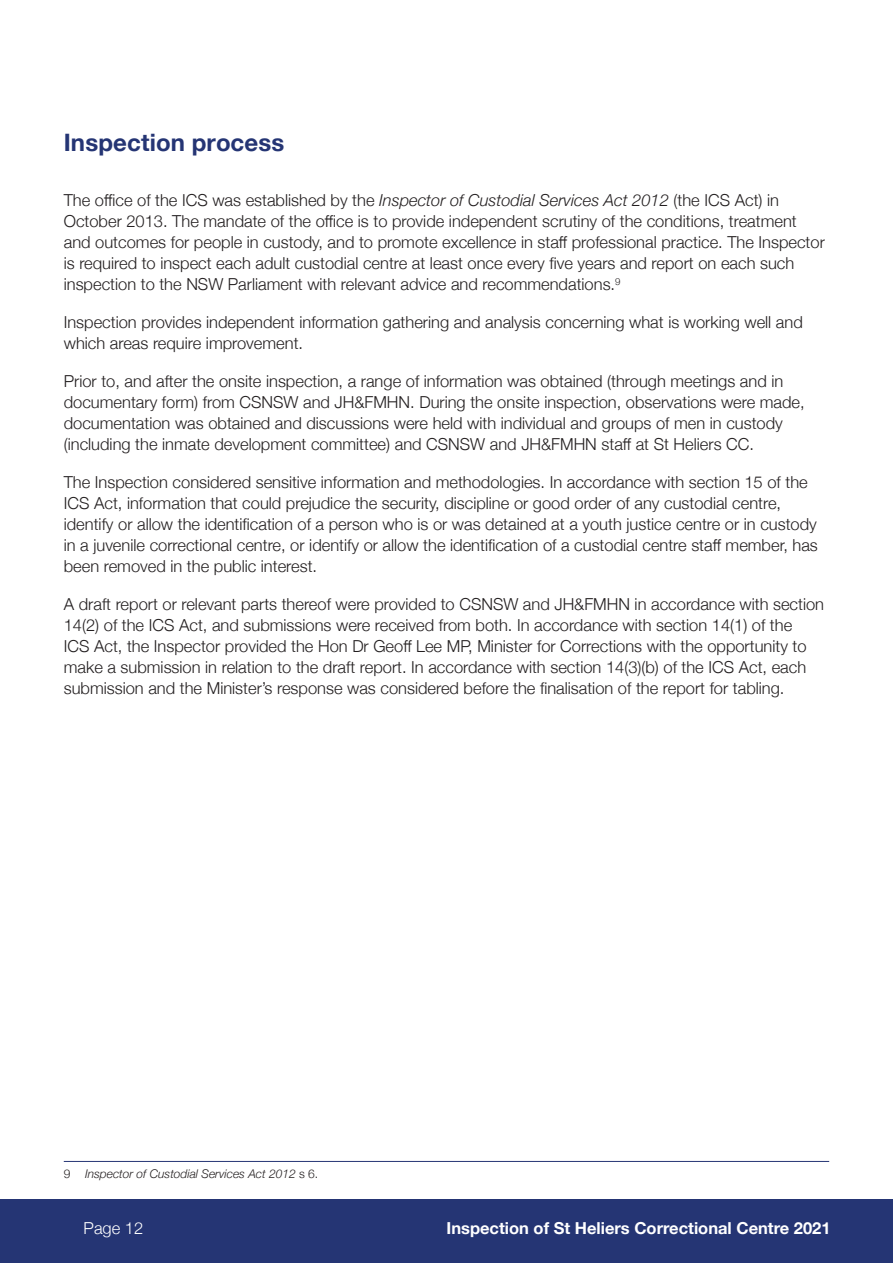
<style>
.page{position:relative;width:893px;height:1263px;background:#fff}
.page>*{position:absolute;margin:0;border:0;box-sizing:border-box;transform-origin:0 0}
.Heading_1{font:700 24px "Helvetica Neue";letter-spacing:.005em;color:#253574}
.Body_Copy{font:300 16.5px/21px "Helvetica Neue";color:#231f20}
.t1{font:700 16.5px "Helvetica Neue";color:#fff}
.t2{font:300 16.5px "Helvetica Neue";color:#fff}
.PP_Footnote_Text{font:italic 300 12px "Helvetica Neue";color:#231f20}
.s1{font-style:italic}
.s2{font-style:normal}
</style>
<div class="page">
<div style="left:0;top:1199px;width:893px;height:64px;background:#253574"></div>
<hr style="left:64px;top:1161px;width:765px;height:1px;background:#253574">
<p class="Heading_1" style="left:64px;top:124px;width:222px">Inspection process</p>
<p class="Body_Copy" style="left:64px;top:188px;width:763px">The office of the ICS was established by the <span class="s1">Inspector of Custodial Services Act 2012</span> (the ICS Act) in October 2013. The mandate of the office is to provide independent scrutiny of the conditions, treatment and outcomes for people in custody, and to promote excellence in staff professional practice. The Inspector is required to inspect each adult custodial centre at least once every five years and report on each such inspection to the NSW Parliament with relevant advice and recommendations.<sup>9</sup></p>
<p class="Body_Copy" style="left:64px;top:310px;width:740px">Inspection provides independent information gathering and analysis concerning what is working well and which areas require improvement.</p>
<p class="Body_Copy" style="left:64px;top:369px;width:742px">Prior to, and after the onsite inspection, a range of information was obtained (through meetings and in documentary form) from CSNSW and JH&amp;FMHN. During the onsite inspection, observations were made, documentation was obtained and discussions were held with individual and groups of men in custody (including the inmate development committee) and CSNSW and JH&amp;FMHN staff at St Heliers CC.</p>
<p class="Body_Copy" style="left:64px;top:470px;width:756px">The Inspection considered sensitive information and methodologies. In accordance with section 15 of the ICS Act, information that could prejudice the security, discipline or good order of any custodial centre, identify or allow the identification of a person who is or was detained at a youth justice centre or in custody in a juvenile correctional centre, or identify or allow the identification of a custodial centre staff member, has been removed in the public interest.</p>
<p class="Body_Copy" style="left:64px;top:592px;width:762px">A draft report or relevant parts thereof were provided to CSNSW and JH&amp;FMHN in accordance with section 14(2) of the ICS Act, and submissions were received from both. In accordance with section 14(1) of the<br>ICS Act, the Inspector provided the Hon Dr Geoff Lee MP, Minister for Corrections with the opportunity to make a submission in relation to the draft report. In accordance with section 14(3)(b) of the ICS Act, each submission and the Minister’s response was considered before the finalisation of the report for tabling.</p>
<p class="PP_Footnote_Text" style="left:64px;top:1164px;width:256px"><span class="s2">9</span> Inspector of Custodial Services Act 2012 <span class="s2">s 6.</span></p>
<p class="t2" style="left:84px;top:1215px;width:61px">Page 12</p>
<p class="t1" style="left:446px;top:1215px;width:386px">Inspection of St Heliers Correctional Centre 2021</p>
</div>
